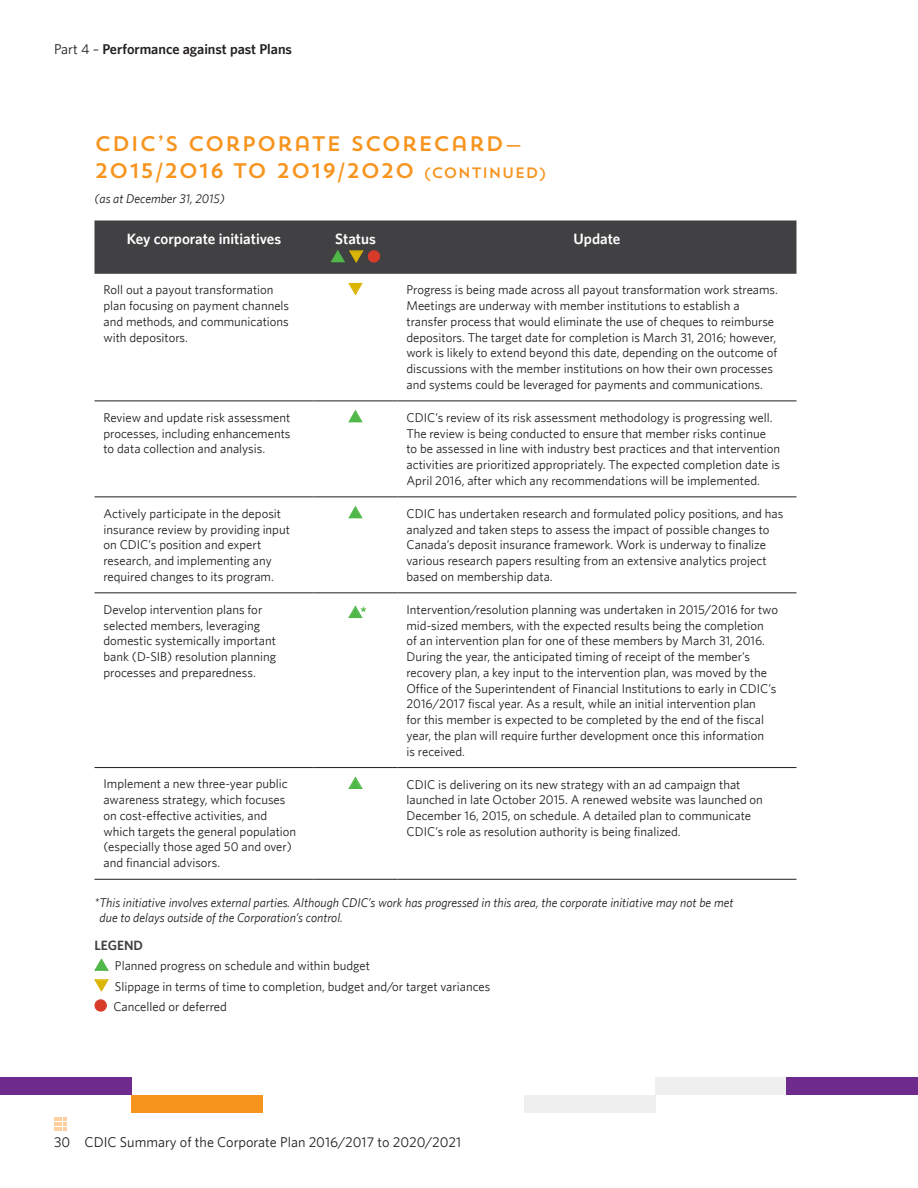
<style>
.page{position:relative;width:918px;height:1188px;background:#fff}
.page>*{position:absolute;margin:0;border:0;box-sizing:border-box;transform-origin:0 0}
.t1{font:21px/27px "Trend Sans One";letter-spacing:.005em;color:#f7941e}
.t2{font:600 16.5px "Whitney";color:#50b848}
.t3{font:15.75px "Zapf Dingbats ITC";color:#50b848}
.t4{font:600 15px "Whitney";color:#fff}
.t5{font:14.25px "Whitney";color:#231f20}
.t6{font:600 14.25px "Whitney";color:#231f20}
.t7{font:600 13.5px "Whitney";color:#414042}
.t8{font:12.75px/15.8px "Whitney";color:#231f20}
.t9{font:italic 12.75px/15.8px "Whitney";color:#231f20}
.s1{font-weight:400}
.s2{font-size:15px}
.s3{color:#dab504}
.s4{color:#d93b2b}
.s5{color:#50b848}
</style>
<div class="page">
<hr style="left:94px;top:401px;width:220px;height:1px;background:#231f20">
<hr style="left:314px;top:401px;width:84px;height:1px;background:#231f20">
<hr style="left:398px;top:401px;width:398px;height:1px;background:#231f20">
<hr style="left:94px;top:496px;width:220px;height:1px;background:#231f20">
<hr style="left:314px;top:496px;width:84px;height:1px;background:#231f20">
<hr style="left:398px;top:496px;width:398px;height:1px;background:#231f20">
<hr style="left:94px;top:592px;width:220px;height:1px;background:#231f20">
<hr style="left:314px;top:592px;width:84px;height:1px;background:#231f20">
<hr style="left:398px;top:592px;width:398px;height:1px;background:#231f20">
<hr style="left:94px;top:767px;width:220px;height:1px;background:#231f20">
<hr style="left:314px;top:767px;width:84px;height:1px;background:#231f20">
<hr style="left:398px;top:767px;width:398px;height:1px;background:#231f20">
<hr style="left:94px;top:879px;width:220px;height:1px;background:#231f20">
<hr style="left:314px;top:879px;width:84px;height:1px;background:#231f20">
<hr style="left:398px;top:879px;width:398px;height:1px;background:#231f20">
<div style="left:94px;top:220px;width:702px;height:54px;background:#414042"></div>
<svg style="left:348px;top:605px;width:15px;height:13px"></svg>
<svg style="left:94px;top:958px;width:15px;height:13px"></svg>
<svg style="left:94px;top:979px;width:15px;height:13px"></svg>
<svg style="left:94px;top:999px;width:13px;height:13px"></svg>
<svg style="left:54px;top:1118px;width:13px;height:12px"></svg>
<div style="left:0;top:1077px;width:131px;height:18px;background:#6e2a8d"></div>
<div style="left:656px;top:1077px;width:131px;height:18px;background:#efeff0"></div>
<div style="left:787px;top:1077px;width:131px;height:18px;background:#6e2a8d"></div>
<div style="left:131px;top:1095px;width:131px;height:18px;background:#f7941e"></div>
<div style="left:524px;top:1095px;width:132px;height:18px;background:#efeff0"></div>
<svg style="left:348px;top:282px;width:15px;height:14px"></svg>
<svg style="left:348px;top:410px;width:15px;height:13px"></svg>
<svg style="left:348px;top:506px;width:15px;height:13px"></svg>
<svg style="left:348px;top:776px;width:15px;height:13px"></svg>
<p class="t6" style="left:54px;top:40px;width:240px"><span class="s1">Part 4 –</span> Performance against past Plans</p>
<h1 class="t1" style="left:94px;top:129px;width:454px">CDIC’S CORPORATE SCORECARD—<br>2015/2016 TO 2019/2020 <span class="s2">(CONTINUED)</span></h1>
<p class="t9" style="left:94px;top:190px;width:132px">(as at December 31, 2015)</p>
<p class="t4" style="left:127px;top:229px;width:156px">Key corporate initiatives</p>
<p class="t4" style="left:335px;top:229px;width:42px">Status</p>
<p class="t3" style="left:331px;top:249px;width:51px">▲<span class="s3">▼</span><span class="s4">●</span></p>
<p class="t4" style="left:574px;top:229px;width:48px">Update</p>
<p class="t8" style="left:104px;top:282px;width:187px">Roll out a payout transformation plan focusing on payment channels and methods, and communications with depositors.</p>
<p class="t8" style="left:406px;top:282px;width:373px">Progress is being made across all payout transformation work streams.<br>Meetings are underway with member institutions to establish a transfer process that would eliminate the use of cheques to reimburse depositors. The target date for completion is March 31, 2016; however, work is likely to extend beyond this date, depending on the outcome of discussions with the member institutions on how their own processes and systems could be leveraged for payments and communications.</p>
<p class="t8" style="left:103px;top:409px;width:188px;text-align:justify">Review and update risk assessment processes, including enhancements to data collection and analysis.</p>
<p class="t8" style="left:406px;top:409px;width:375px">CDIC’s review of its risk assessment methodology is progressing well.<br>The review is being conducted to ensure that member risks continue<br>to be assessed in line with industry best practices and that intervention activities are prioritized appropriately. The expected completion date is April 2016, after which any recommendations will be implemented.</p>
<p class="t8" style="left:103px;top:505px;width:188px">Actively participate in the deposit insurance review by providing input on CDIC’s position and expert research, and implementing any required changes to its program.</p>
<p class="t8" style="left:406px;top:505px;width:378px">CDIC has undertaken research and formulated policy positions, and has analyzed and taken steps to assess the impact of possible changes to Canada’s deposit insurance framework. Work is underway to finalize various research papers resulting from an extensive analytics project based on membership data.</p>
<p class="t8" style="left:103px;top:601px;width:174px">Develop intervention plans for selected members, leveraging domestic systemically important bank (D-SIB) resolution planning processes and preparedness.</p>
<p class="t2" style="left:348px;top:602px;width:20px">▲*</p>
<p class="t8" style="left:406px;top:601px;width:373px">Intervention/resolution planning was undertaken in 2015/2016 for two mid-sized members, with the expected results being the completion<br>of an intervention plan for one of these members by March 31, 2016.<br>During the year, the anticipated timing of receipt of the member’s recovery plan, a key input to the intervention plan, was moved by the Office of the Superintendent of Financial Institutions to early in CDIC’s 2016/2017 fiscal year. As a result, while an initial intervention plan<br>for this member is expected to be completed by the end of the fiscal year, the plan will require further development once this information<br>is received.</p>
<p class="t8" style="left:103px;top:776px;width:194px">Implement a new three-year public awareness strategy, which focuses on cost-effective activities, and which targets the general population (especially those aged 50 and over) and financial advisors.</p>
<p class="t8" style="left:406px;top:776px;width:358px">CDIC is delivering on its new strategy with an ad campaign that launched in late October 2015. A renewed website was launched on December 16, 2015, on schedule. A detailed plan to communicate CDIC’s role as resolution authority is being finalized.</p>
<p class="t9" style="left:100px;top:894px;width:635px;text-indent:-5px">*This initiative involves external parties. Although CDIC’s work has progressed in this area, the corporate initiative may not be met due to delays outside of the Corporation’s control.</p>
<p class="t7" style="left:94px;top:937px;width:50px">LEGEND</p>
<p class="t8" style="left:94px;top:958px;width:277px"><span class="s5">▲</span> Planned progress on schedule and within budget</p>
<p class="t8" style="left:94px;top:978px;width:397px"><span class="s3">▼</span> Slippage in terms of time to completion, budget and/or target variances</p>
<p class="t8" style="left:94px;top:998px;width:134px"><span class="s4">●</span> Cancelled or deferred</p>
<p class="t5" style="left:54px;top:1134px;width:409px">30 CDIC Summary of the Corporate Plan 2016/2017 to 2020/2021</p>
</div>
